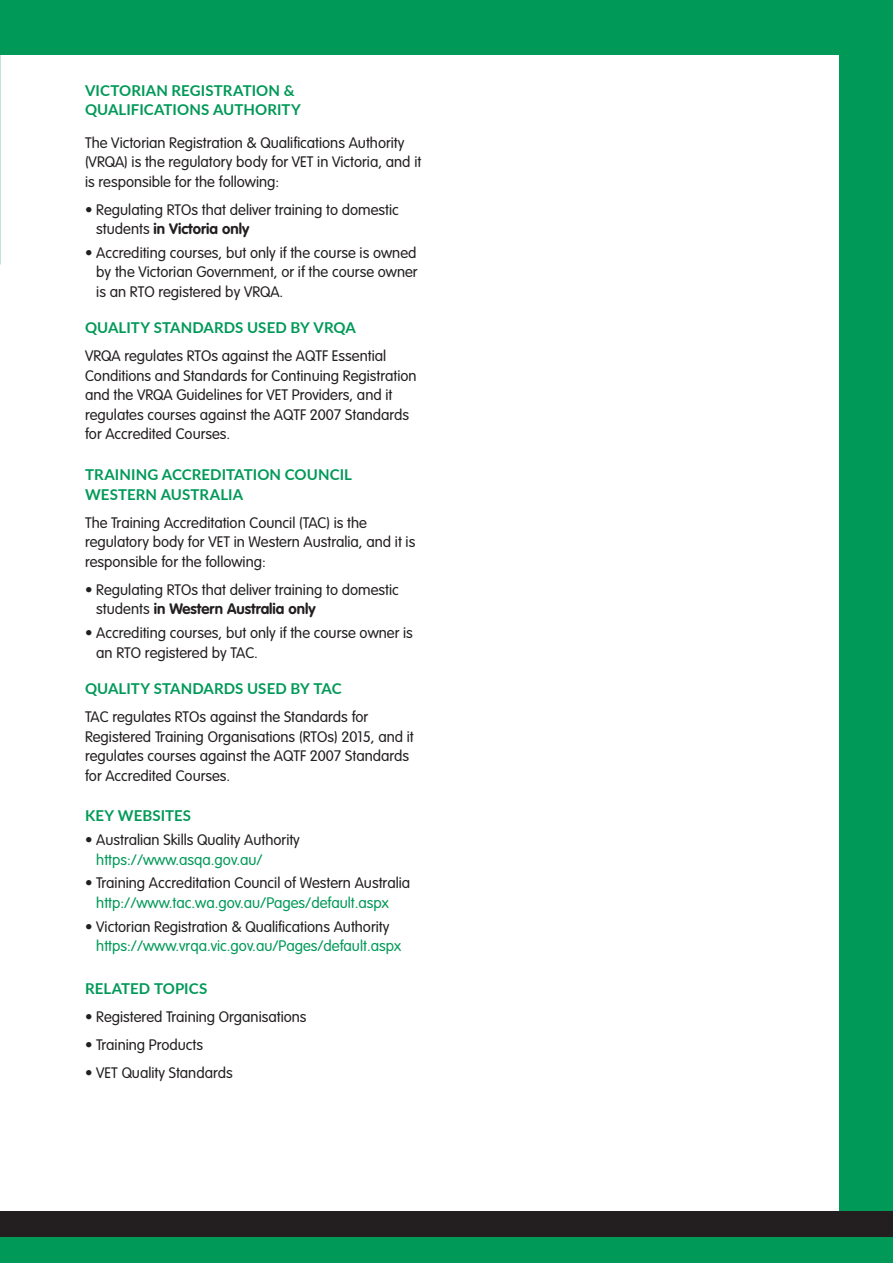
<style>
.page{position:relative;width:893px;height:1263px;background:#fff}
.page>*{position:absolute;margin:0;border:0;box-sizing:border-box;transform-origin:0 0}
.Paragraph_Black{font:300 15px/19.5px "VAG Rounded Std";color:#231f20}
.Bullet{font:300 15px/19.5px "VAG Rounded Std";color:#231f20}
.Heading_2{font:700 15px/19.5px "Lato";letter-spacing:.005em;color:#009958}
.Paragraph_Black-2{font:700 15px/19.5px "Lato";letter-spacing:.01em;color:#009958}
.Bullet-2{font:700 15px "Lato";letter-spacing:.005em;color:#009958}
.s1{font-weight:700}
.s2{color:#009958}
</style>
<div class="page">
<div style="left:840px;top:13px;width:53px;height:1198px;background:#009958"></div>
<div style="left:0;top:1236px;width:893px;height:27px;background:#009958"></div>
<div style="left:0;top:1211px;width:893px;height:25px;background:#231f20"></div>
<div style="left:0;top:0;width:893px;height:54px;background:#009958"></div>
<p class="Paragraph_Black-2" style="left:85px;top:80px;width:217px">VICTORIAN REGISTRATION &amp;<br>QUALIFICATIONS AUTHORITY</p>
<p class="Paragraph_Black" style="left:85px;top:133px;width:338px">The Victorian Registration &amp; Qualifications Authority (VRQA) is the regulatory body for VET in Victoria, and it is responsible for the following:</p>
<p class="Bullet" style="left:96px;top:200px;width:304px;text-indent:-11px">• Regulating RTOs that deliver training to domestic students <span class="s1">in Victoria only</span></p>
<p class="Bullet" style="left:96px;top:243px;width:323px;text-align:justify;text-indent:-11px">• Accrediting courses, but only if the course is owned by the Victorian Government, or if the course owner is an RTO registered by VRQA.</p>
<h2 class="Heading_2" style="left:85px;top:318px;width:272px">QUALITY STANDARDS USED BY VRQA</h2>
<p class="Paragraph_Black" style="left:85px;top:347px;width:333px">VRQA regulates RTOs against the AQTF Essential Conditions and Standards for Continuing Registration and the VRQA Guidelines for VET Providers, and it regulates courses against the AQTF 2007 Standards for Accredited Courses.</p>
<h2 class="Heading_2" style="left:85px;top:464px;width:269px">TRAINING ACCREDITATION COUNCIL<br>WESTERN AUSTRALIA</h2>
<p class="Paragraph_Black" style="left:85px;top:513px;width:332px">The Training Accreditation Council (TAC) is the regulatory body for VET in Western Australia, and it is responsible for the following:</p>
<p class="Bullet" style="left:96px;top:580px;width:304px;text-indent:-11px">• Regulating RTOs that deliver training to domestic students <span class="s1">in Western Australia only</span></p>
<p class="Bullet" style="left:96px;top:623px;width:318px;text-indent:-11px">• Accrediting courses, but only if the course owner is an RTO registered by TAC.</p>
<h2 class="Heading_2" style="left:85px;top:678px;width:258px">QUALITY STANDARDS USED BY TAC</h2>
<p class="Paragraph_Black" style="left:85px;top:707px;width:330px">TAC regulates RTOs against the Standards for Registered Training Organisations (RTOs) 2015, and it regulates courses against the AQTF 2007 Standards for Accredited Courses.</p>
<h2 class="Heading_2" style="left:85px;top:805px;width:108px">KEY WEBSITES</h2>
<p class="Bullet" style="left:96px;top:831px;width:205px;text-indent:-11px">• Australian Skills Quality Authority <span class="s2">https://www.asqa.gov.au/</span></p>
<p class="Bullet" style="left:96px;top:874px;width:315px;text-indent:-11px">• Training Accreditation Council of Western Australia <span class="s2">http://www.tac.wa.gov.au/Pages/default.aspx</span></p>
<p class="Bullet" style="left:96px;top:917px;width:306px;text-indent:-11px">• Victorian Registration &amp; Qualifications Authority <span class="s2">https://www.vrqa.vic.gov.au/Pages/default.aspx</span></p>
<p class="Bullet-2" style="left:85px;top:978px;width:124px">RELATED TOPICS</p>
<p class="Paragraph_Black" style="left:85px;top:1008px;width:223px">• Registered Training Organisations</p>
<p class="Paragraph_Black" style="left:85px;top:1036px;width:120px">• Training Products</p>
<p class="Paragraph_Black" style="left:85px;top:1064px;width:149px">• VET Quality Standards</p>
</div>
